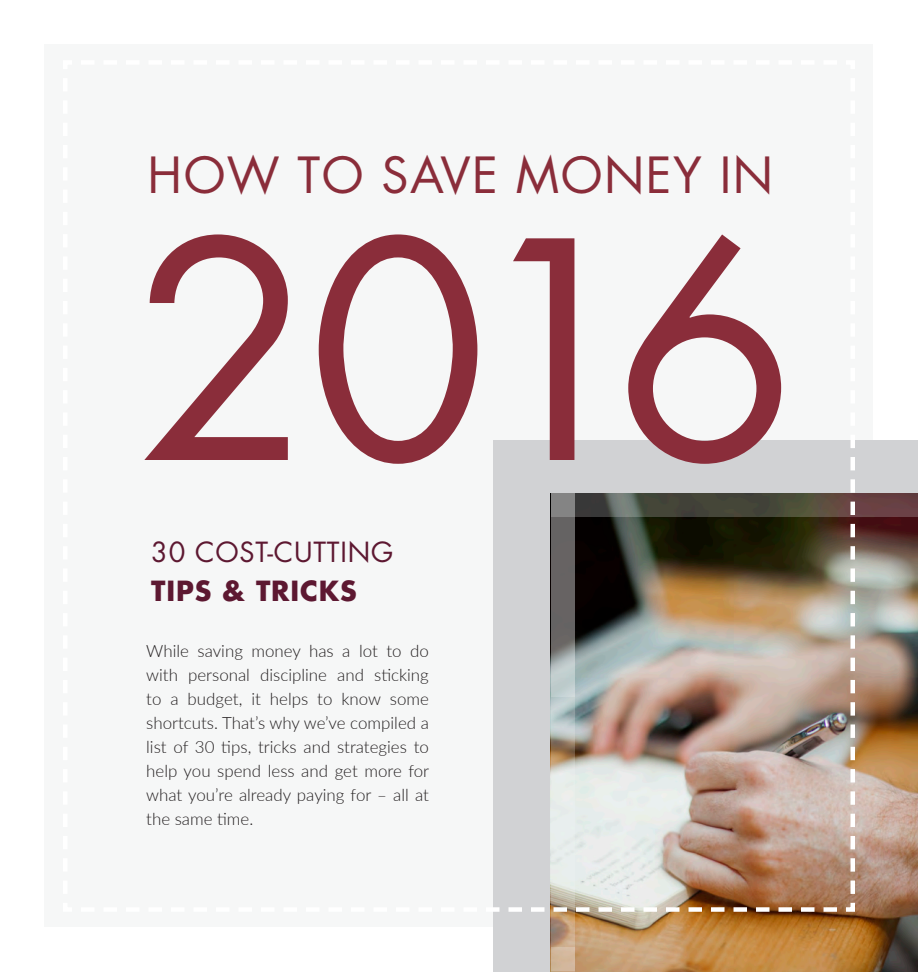
<style>
.page{position:relative;width:918px;height:972px;background:#fff}
.page>*{position:absolute;margin:0;border:0;box-sizing:border-box;transform-origin:0 0}
.t1{font:294px "Futura";color:#8a2d3a}
.t2{font:48.45px "Futura";letter-spacing:.03em;color:#8a2d3a}
.t3{font:27px/38.2px "Futura";letter-spacing:.03em;color:#5d1831}
.t4{font:300 16.95px/24px "Lato";color:#231f20;text-align:justify}
.s1{font-weight:700}
</style>
<div class="page">
<div style="left:45px;top:45px;width:828px;height:882px;background:#f6f7f7"></div>
<div style="left:493px;top:440px;width:425px;height:532px;background:#d1d2d4"></div>
<img style="left:574px;top:517px;width:344px;height:455px">
<img style="left:493px;top:440px;width:364px;height:474px">
<svg style="left:551px;top:697px;width:23px;height:275px;background:#cdc9be"></svg>
<svg style="left:551px;top:517px;width:23px;height:180px;background:#7b7c7c"></svg>
<div style="left:551px;top:947px;width:23px;height:23px;background:#d3b79b"></div>
<svg style="left:551px;top:494px;width:367px;height:23px;background:#554e46"></svg>
<p class="t2" style="left:148px;top:144px;width:627px">HOW TO SAVE MONEY IN</p>
<p class="t1" style="left:132px;top:164px;width:666px">2016</p>
<p class="t3" style="left:151px;top:533px;width:243px">30 COST-CUTTING<br><span class="s1">TIPS &amp; TRICKS</span></p>
<p class="t4" style="left:146px;top:639px;width:285px">While saving money has a lot to do with personal discipline and sticking to a budget, it helps to know some shortcuts. That’s why we’ve compiled a list of 30 tips, tricks and strategies to help you spend less and get more for what you’re already paying for – all at the same time.</p>
</div>
